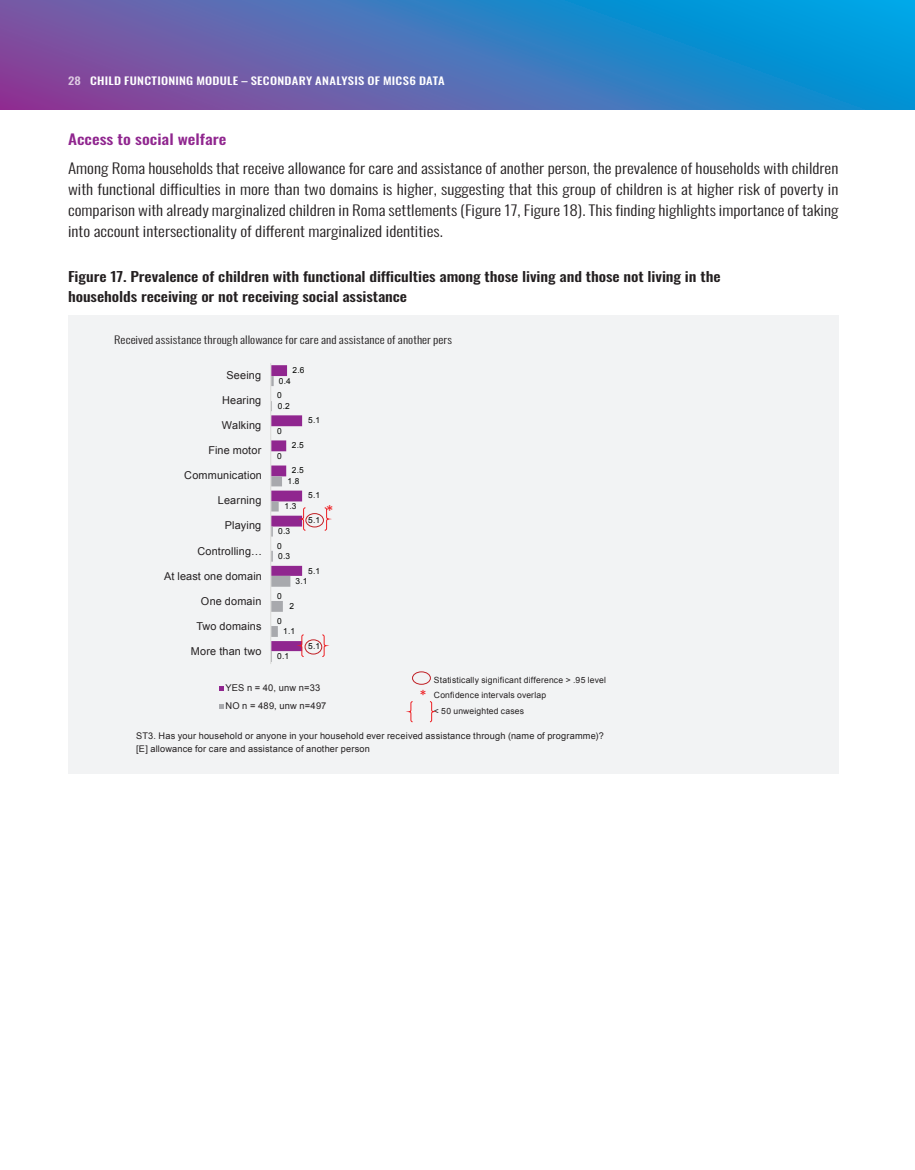
<style>
.page{position:relative;width:915px;height:1170px;background:#fff}
.page>*{position:absolute;margin:0;border:0;box-sizing:border-box;transform-origin:0 0}
.t1{font:15.9px "Calibri";color:#ee1f23}
.t2{font:14.7px "Calibri";color:#ee1f23}
.t3{font:300 14.25px/21px "Oswald";color:#231f20;text-align:justify;scale:1.2 1}
.treci{font:500 14.25px "Oswald";color:#90268f;scale:1.2 1}
.slika{font:500 13.5px/19.5px "Oswald";letter-spacing:-.005em;color:#231f20;scale:1.2 1}
.t4{font:10.8px "Arial";letter-spacing:.015em;color:#231f20}
.t5{font:300 10.5px "Oswald";letter-spacing:.005em;color:#231f20;scale:1.2 1}
.t6{font:500 10.5px "Oswald";letter-spacing:.02em;color:#fff;scale:1.2 1}
.t7{font:9.3px/18px "Arial";letter-spacing:.025em;color:#231f20}
.t8{font:9.15px/12.8px "Arial";letter-spacing:.02em;color:#231f20}
.t9{font:8.55px/15.6px "Arial";letter-spacing:.02em;color:#231f20}
.t10{font:8.4px "Arial";color:#040503}
.s1{color:#dfcce3}
</style>
<div class="page">
<svg style="left:0;top:0;width:914px;height:110px;background:#4274bb"></svg>
<div style="left:68px;top:315px;width:770px;height:458px;background:#f2f3f4"></div>
<hr style="left:270px;top:363px;width:1px;height:301px;background:#dad9d8">
<svg style="left:219px;top:686px;width:5px;height:4px"></svg>
<svg style="left:219px;top:704px;width:5px;height:4px"></svg>
<svg style="left:271px;top:365px;width:58px;height:297px"></svg>
<div style="left:412px;top:671px;width:18px;height:13px;border:1px solid #c02025;border-radius:50%"></div>
<svg style="left:408px;top:701px;width:26px;height:21px"></svg>
<p class="t6" style="left:68px;top:71px;width:315px"><span class="s1">28</span> CHILD FUNCTIONING MODULE – SECONDARY ANALYSIS OF MICS6 DATA</p>
<p class="treci" style="left:68px;top:126px;width:133px">Access to social welfare</p>
<p class="t3" style="left:68px;top:156px;width:643px">Among Roma households that receive allowance for care and assistance of another person, the prevalence of households with children with functional difficulties in more than two domains is higher, suggesting that this group of children is at higher risk of poverty in comparison with already marginalized children in Roma settlements (Figure 17, Figure 18). This finding highlights importance of taking into account intersectionality of different marginalized identities.</p>
<p class="slika" style="left:68px;top:266px;width:545px">Figure 17. Prevalence of children with functional difficulties among those living and those not living in the households receiving or not receiving social assistance</p>
<p class="t5" style="left:114px;top:330px;width:283px">Received assistance through allowance for care and assistance of another pers</p>
<p class="t4" style="left:226px;top:368px;width:36px">Seeing</p>
<p class="t4" style="left:222px;top:393px;width:41px">Hearing</p>
<p class="t4" style="left:222px;top:418px;width:41px">Walking</p>
<p class="t4" style="left:208px;top:443px;width:54px">Fine motor</p>
<p class="t4" style="left:184px;top:468px;width:79px">Communication</p>
<p class="t4" style="left:218px;top:493px;width:45px">Learning</p>
<p class="t4" style="left:225px;top:518px;width:38px">Playing</p>
<p class="t4" style="left:197px;top:543px;width:66px">Controlling…</p>
<p class="t4" style="left:164px;top:568px;width:99px">At least one domain</p>
<p class="t4" style="left:201px;top:593px;width:62px">One domain</p>
<p class="t4" style="left:196px;top:618px;width:66px">Two domains</p>
<p class="t4" style="left:191px;top:643px;width:72px">More than two</p>
<p class="t10" style="left:292px;top:365px;width:13px">2.6</p>
<p class="t10" style="left:279px;top:375px;width:13px">0.4</p>
<p class="t10" style="left:277px;top:400px;width:13px">0.2</p>
<p class="t10" style="left:277px;top:425px;width:6px">0</p>
<p class="t10" style="left:277px;top:450px;width:6px">0</p>
<p class="t10" style="left:287px;top:475px;width:13px">1.8</p>
<p class="t10" style="left:284px;top:500px;width:13px">1.3</p>
<p class="t10" style="left:278px;top:525px;width:13px">0.3</p>
<p class="t10" style="left:278px;top:550px;width:13px">0.3</p>
<p class="t10" style="left:295px;top:575px;width:13px">3.1</p>
<p class="t10" style="left:289px;top:600px;width:6px">2</p>
<p class="t10" style="left:283px;top:625px;width:13px">1.1</p>
<p class="t10" style="left:277px;top:650px;width:13px">0.1</p>
<p class="t10" style="left:277px;top:390px;width:6px">0</p>
<p class="t10" style="left:308px;top:415px;width:13px">5.1</p>
<p class="t10" style="left:292px;top:440px;width:13px">2.5</p>
<p class="t10" style="left:292px;top:465px;width:13px">2.5</p>
<p class="t10" style="left:308px;top:490px;width:13px">5.1</p>
<p class="t10" style="left:308px;top:515px;width:13px">5.1</p>
<p class="t10" style="left:277px;top:540px;width:6px">0</p>
<p class="t10" style="left:308px;top:565px;width:13px">5.1</p>
<p class="t10" style="left:277px;top:590px;width:6px">0</p>
<p class="t10" style="left:277px;top:615px;width:6px">0</p>
<p class="t10" style="left:308px;top:640px;width:13px">5.1</p>
<p class="t1" style="left:326px;top:500px;width:9px">*</p>
<p class="t7" style="left:225px;top:679px;width:102px">YES n = 40, unw n=33<br>NO n = 489, unw n=497</p>
<p class="t2" style="left:419px;top:685px;width:9px">*</p>
<p class="t9" style="left:434px;top:671px;width:173px">Statistically significant difference &gt; .95 level<br>Confidence intervals overlap<br>&lt; 50 unweighted cases</p>
<p class="t8" style="left:136px;top:729px;width:469px">ST3. Has your household or anyone in your household ever received assistance through (name of programme)? [E] allowance for care and assistance of another person</p>
</div>
